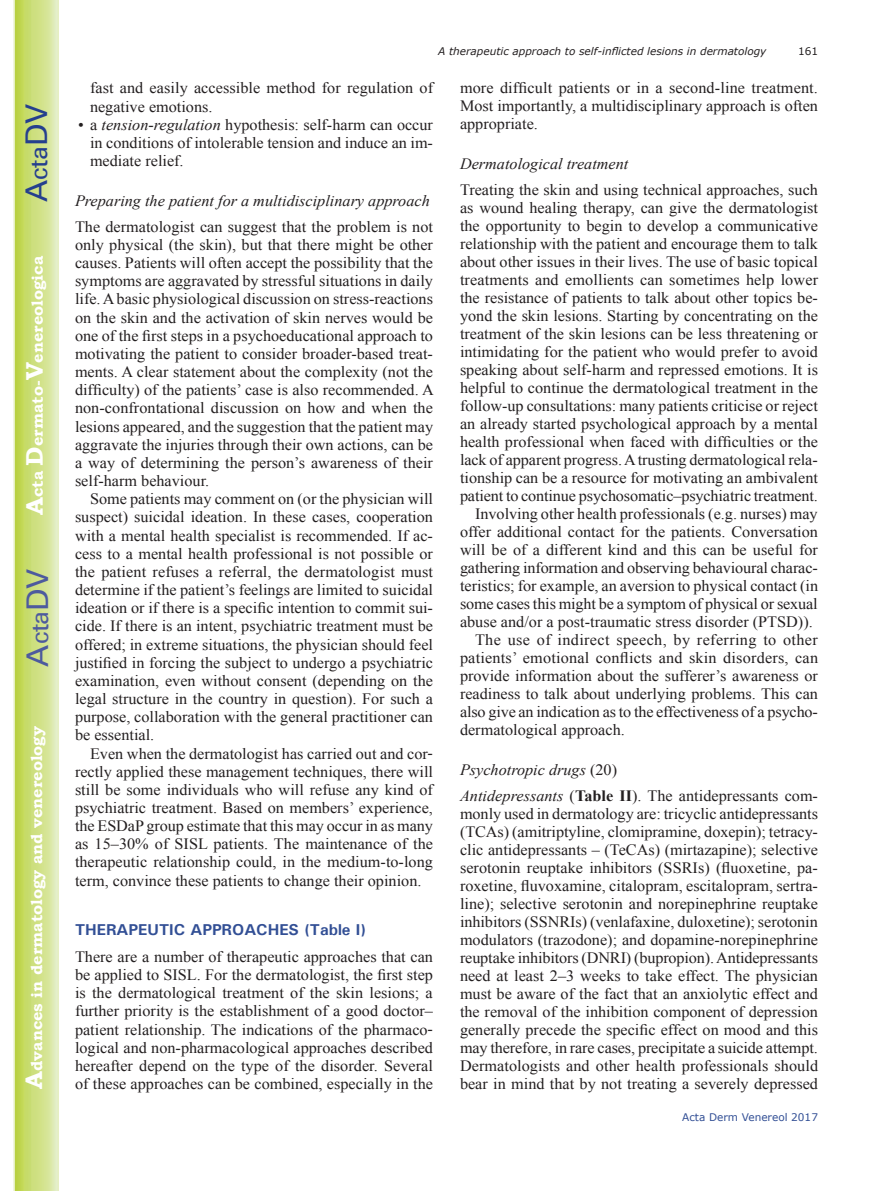
<style>
.page{position:relative;width:893px;height:1191px;background:#fff}
.page>*{position:absolute;margin:0;border:0;box-sizing:border-box;transform-origin:0 0}
.t1{font:30px "Univers";color:#4d5a9e}
.t2{font:30px "Univers";color:#253f8e}
.t3{font:15.75px/18.1px "Times New Roman";color:#231f20;text-align:justify}
.t4{font:italic 15.75px/25.5px "Times New Roman";color:#231f20}
.t5{font:700 15.75px "Bookman Old Style";color:#fff}
.t6{font:15.75px "Times New Roman";letter-spacing:.02em;color:#231f20}
.t7{font:700 15.75px "Univers";color:#324f95}
.t8{font:italic 10.5px "Verdana";color:#231f20}
.t9{font:10.5px "Verdana";color:#324f95}
.t10{font:10.5px "Verdana";color:#231f20}
.s1{font-size:24px}
.s2{font-style:italic}
.s3{font-style:normal}
.s4{font-weight:700;font-style:normal}
</style>
<div class="page">
<svg style="left:14px;top:0;width:45px;height:1191px;background:#cfe084"></svg>
<h1 class="t2" style="left:19px;top:202px;width:100px;rotate:-90deg">A<span class="s1">cta</span>DV</h1>
<p class="t5" style="left:28px;top:515px;width:260px;rotate:-90deg"><span class="s1">A</span>cta <span class="s1">D</span>ermato-<span class="s1">V</span>enereologica</p>
<h1 class="t1" style="left:20px;top:666px;width:100px;rotate:-90deg">A<span class="s1">cta</span>DV</h1>
<p class="t5" style="left:27px;top:1088px;width:364px;rotate:-90deg"><span class="s1">A</span>dvances in dermatology and venereology</p>
<p class="t8" style="left:438px;top:44px;width:330px">A therapeutic approach to self-inflicted lesions in dermatology</p>
<p class="t10" style="left:798px;top:44px;width:22px">161</p>
<p class="t3" style="left:90px;top:79px;width:345px">fast and easily accessible method for regulation of negative emotions.</p>
<p class="t3" style="left:90px;top:115px;width:344px;text-indent:-12px">• a <span class="s2">tension-regulation</span> hypothesis: self-harm can occur in conditions of intolerable tension and induce an im&shy;mediate relief.</p>
<p class="t4" style="left:75px;top:188px;width:356px">Preparing the patient for a multidisciplinary approach</p>
<p class="t3" style="left:75px;top:217px;width:360px">The dermatologist can suggest that the problem is not only physical (the skin), but that there might be other causes. Patients will often accept the possibility that the symptoms are aggravated by stressful situations in daily life. A basic physiological discussion on stress-reactions on the skin and the activation of skin nerves would be one of the first steps in a psychoeducational approach to motivating the patient to consider broader-based treat&shy;ments. A clear statement about the complexity (not the difficulty) of the patients’ case is also recommended. A non-confrontational discussion on how and when the lesions appeared, and the suggestion that the patient may aggravate the injuries through their own actions, can be a way of determining the person’s awareness of their self-harm behaviour.</p>
<p class="t3" style="left:75px;top:490px;width:360px;text-indent:15px">Some patients may comment on (or the physician will suspect) suicidal ideation. In these cases, cooperation with a mental health specialist is recommended. If ac&shy;cess to a mental health professional is not possible or the patient refuses a referral, the dermatologist must determine if the patient’s feelings are limited to suicidal ideation or if there is a specific intention to commit sui&shy;cide. If there is an intent, psychiatric treatment must be offered; in extreme situations, the physician should feel justified in forcing the subject to undergo a psychiatric examination, even without consent (depending on the legal structure in the country in question). For such a purpose, collaboration with the general practitioner can be essential.</p>
<p class="t3" style="left:75px;top:744px;width:360px;text-indent:15px">Even when the dermatologist has carried out and cor&shy;rectly applied these management techniques, there will still be some individuals who will refuse any kind of psychiatric treatment. Based on members’ experience, the ESDaP group estimate that this may occur in as many as 15–30% of SISL patients. The maintenance of the therapeutic relationship could, in the medium-to-long term, convince these patients to change their opinion.</p>
<p class="t7" style="left:75px;top:919px;width:292px">THERAPEUTIC APPROACHES (Table I)</p>
<p class="t3" style="left:75px;top:947px;width:360px">There are a number of therapeutic approaches that can be applied to SISL. For the dermatologist, the first step is the dermatological treatment of the skin lesions; a further priority is the establishment of a good doctor– patient relationship. The indications of the pharmaco&shy;logical and non-pharmacological approaches described hereafter depend on the type of the disorder. Several of these approaches can be combined, especially in the</p>
<p class="t3" style="left:460px;top:79px;width:359px">more difficult patients or in a second-line treatment.<br>Most importantly, a multidisciplinary approach is often appropriate.</p>
<p class="t4" style="left:460px;top:151px;width:170px">Dermatological treatment</p>
<p class="t3" style="left:460px;top:180px;width:359px">Treating the skin and using technical approaches, such</p>
<p class="t3" style="left:460px;top:198px;width:360px">as wound healing therapy, can give the dermatologist</p>
<p class="t3" style="left:460px;top:216px;width:359px">the opportunity to begin to develop a communicative</p>
<p class="t3" style="left:460px;top:234px;width:360px">relationship with the patient and encourage them to talk</p>
<p class="t3" style="left:460px;top:252px;width:360px">about other issues in their lives. The use of basic topical</p>
<p class="t3" style="left:460px;top:270px;width:360px">treatments and emollients can sometimes help lower</p>
<p class="t3" style="left:460px;top:288px;width:358px">the resistance of patients to talk about other topics be-</p>
<p class="t3" style="left:460px;top:306px;width:359px">yond the skin lesions. Starting by concentrating on the</p>
<p class="t3" style="left:460px;top:324px;width:360px">treatment of the skin lesions can be less threatening or</p>
<p class="t3" style="left:460px;top:342px;width:360px">intimidating for the patient who would prefer to avoid</p>
<p class="t3" style="left:460px;top:360px;width:359px">speaking about self-harm and repressed emotions. It is</p>
<p class="t3" style="left:460px;top:378px;width:360px">helpful to continue the dermatological treatment in the</p>
<p class="t3" style="left:460px;top:396px;width:359px">follow-up consultations: many patients criticise or reject</p>
<p class="t3" style="left:460px;top:414px;width:359px">an already started psychological approach by a mental</p>
<p class="t3" style="left:460px;top:432px;width:359px">health professional when faced with difficulties or the</p>
<p class="t3" style="left:460px;top:450px;width:359px">lack of apparent progress. A trusting dermatological rela-</p>
<p class="t3" style="left:460px;top:468px;width:359px">tionship can be a resource for motivating an ambivalent</p>
<p class="t3" style="left:460px;top:486px;width:359px">patient to continue psychosomatic–psychiatric treatment.</p>
<p class="t3" style="left:475px;top:504px;width:344px">Involving other health professionals (e.g. nurses) may</p>
<p class="t3" style="left:460px;top:522px;width:359px">offer additional contact for the patients. Conversation</p>
<p class="t3" style="left:460px;top:540px;width:359px">will be of a different kind and this can be useful for</p>
<p class="t3" style="left:460px;top:558px;width:359px">gathering information and observing behavioural charac-</p>
<p class="t3" style="left:460px;top:576px;width:360px">teristics; for example, an aversion to physical contact (in</p>
<p class="t3" style="left:460px;top:594px;width:359px">some cases this might be a symptom of physical or sexual</p>
<p class="t3" style="left:460px;top:612px;width:354px">abuse and/or a post-traumatic stress disorder (PTSD)).</p>
<p class="t6" style="left:475px;top:629px;width:344px">The use of indirect speech, by referring to other</p>
<p class="t3" style="left:460px;top:648px;width:360px">patients’ emotional conflicts and skin disorders, can</p>
<p class="t3" style="left:460px;top:666px;width:359px">provide information about the sufferer’s awareness or</p>
<p class="t3" style="left:460px;top:684px;width:360px">readiness to talk about underlying problems. This can</p>
<p class="t3" style="left:460px;top:702px;width:359px">also give an indication as to the effectiveness of a psycho-</p>
<p class="t3" style="left:460px;top:720px;width:166px">dermatological approach.</p>
<p class="t4" style="left:460px;top:756px;width:359px">Psychotropic drugs <span class="s3">(20)<br></span>Antidepressants <span class="s3">(</span><span class="s4">Table II</span><span class="s3">). The antidepressants com-</span></p>
<p class="t3" style="left:460px;top:804px;width:360px">monly used in dermatology are: tricyclic antidepressants (TCAs) (amitriptyline, clomipramine, doxepin); tetracy&shy;clic antidepressants – (TeCAs) (mirtazapine); selective serotonin reuptake inhibitors (SSRIs) (fluoxetine, pa&shy;roxetine, fluvoxamine, citalopram, escitalopram, sertra&shy;line); selective serotonin and norepinephrine reuptake inhibitors (SSNRIs) (venlafaxine, duloxetine); serotonin modulators (trazodone); and dopamine-norepinephrine reuptake inhibitors (DNRI) (bupropion). Antidepressants need at least 2–3 weeks to take effect. The physician must be aware of the fact that an anxiolytic effect and the removal of the inhibition component of depression generally precede the specific effect on mood and this may therefore, in rare cases, precipitate a suicide attempt.<br>Dermatologists and other health professionals should bear in mind that by not treating a severely depressed</p>
<p class="t9" style="left:682px;top:1109px;width:137px">Acta Derm Venereol 2017</p>
</div>
